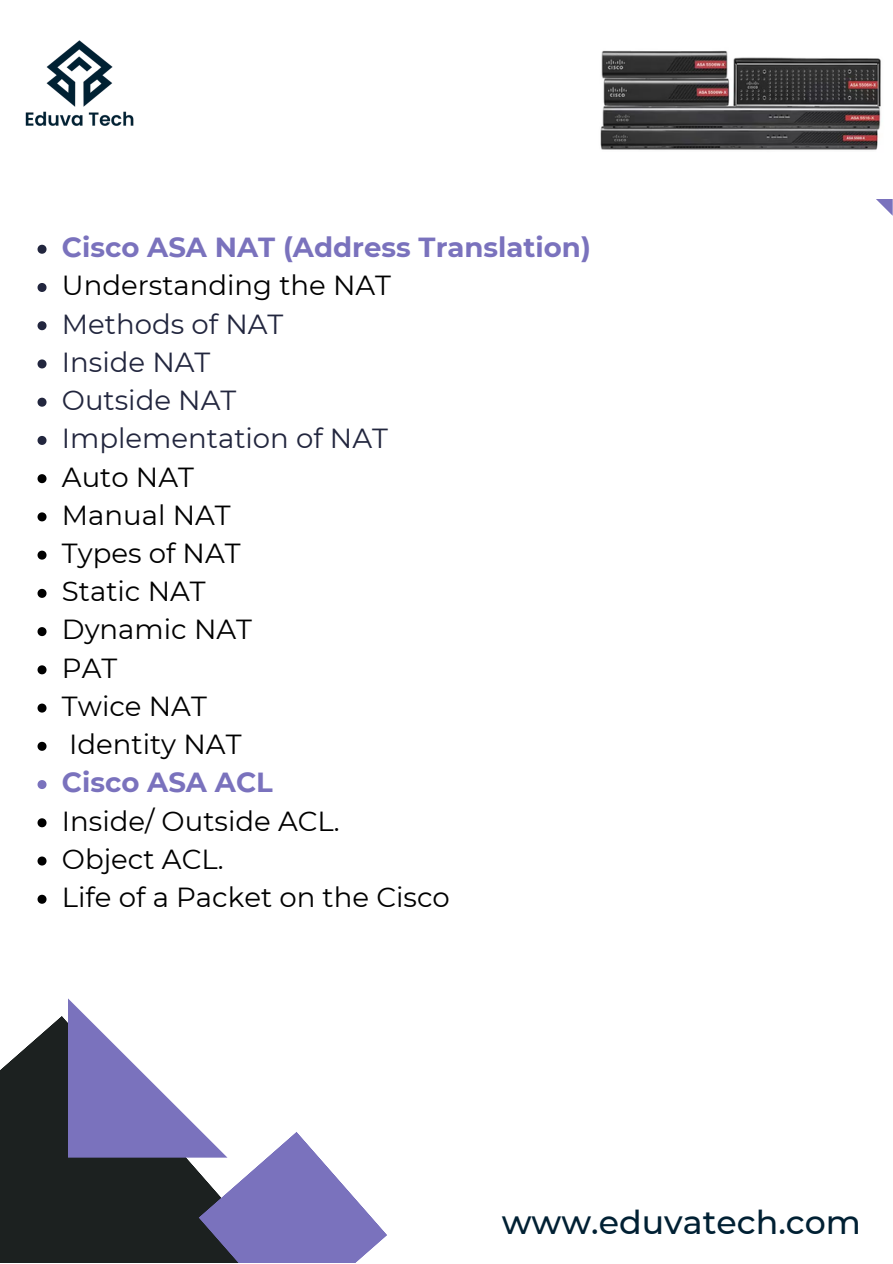
<style>
.page{position:relative;width:893px;height:1264px;background:#fff}
.page>*{position:absolute;margin:0;border:0;box-sizing:border-box;transform-origin:0 0}
.t1{font:500 33.15px "Montserrat";color:#002033}
.t2{font:27.6px "Montserrat";color:#000}
.t3{font:27.6px "Montserrat";color:#22263e}
.t4{font:700 27.6px "Montserrat";color:#7a72bd}
</style>
<div class="page">
<svg style="left:0;top:1016px;width:68px;height:246px;background:#343837"></svg>
<svg style="left:876px;top:199px;width:16px;height:16px"></svg>
<img style="left:600px;top:50px;width:281px;height:100px">
<svg style="left:68px;top:998px;width:319px;height:264px"></svg>
<img style="left:25px;top:40px;width:109px;height:86px">
<svg style="left:38px;top:245px;width:9px;height:9px"></svg>
<svg style="left:38px;top:283px;width:9px;height:9px"></svg>
<svg style="left:38px;top:321px;width:9px;height:9px"></svg>
<svg style="left:38px;top:359px;width:9px;height:9px"></svg>
<svg style="left:38px;top:397px;width:9px;height:9px"></svg>
<svg style="left:38px;top:436px;width:9px;height:9px"></svg>
<svg style="left:38px;top:474px;width:9px;height:9px"></svg>
<svg style="left:38px;top:512px;width:9px;height:9px"></svg>
<svg style="left:38px;top:550px;width:9px;height:9px"></svg>
<svg style="left:38px;top:589px;width:9px;height:9px"></svg>
<svg style="left:38px;top:627px;width:9px;height:9px"></svg>
<svg style="left:38px;top:665px;width:9px;height:9px"></svg>
<svg style="left:38px;top:703px;width:9px;height:9px"></svg>
<svg style="left:38px;top:741px;width:9px;height:9px"></svg>
<svg style="left:38px;top:780px;width:9px;height:9px"></svg>
<svg style="left:38px;top:818px;width:9px;height:9px"></svg>
<svg style="left:38px;top:856px;width:9px;height:9px"></svg>
<svg style="left:38px;top:894px;width:9px;height:9px"></svg>
<p class="t4" style="left:62px;top:230px;width:530px">Cisco ASA NAT (Address Translation)</p>
<p class="t2" style="left:62px;top:268px;width:331px">Understanding the NAT</p>
<p class="t3" style="left:62px;top:307px;width:223px">Methods of NAT</p>
<p class="t3" style="left:62px;top:345px;width:150px">Inside NAT</p>
<p class="t3" style="left:62px;top:383px;width:176px">Outside NAT</p>
<p class="t3" style="left:62px;top:421px;width:327px">Implementation of NAT</p>
<p class="t2" style="left:62px;top:460px;width:133px">Auto NAT</p>
<p class="t2" style="left:62px;top:498px;width:170px">Manual NAT</p>
<p class="t2" style="left:62px;top:536px;width:180px">Types of NAT</p>
<p class="t2" style="left:62px;top:574px;width:145px">Static NAT</p>
<p class="t2" style="left:62px;top:612px;width:191px">Dynamic NAT</p>
<p class="t2" style="left:62px;top:651px;width:57px">PAT</p>
<p class="t2" style="left:62px;top:689px;width:146px">Twice NAT</p>
<p class="t2" style="left:69px;top:727px;width:174px">Identity NAT</p>
<p class="t4" style="left:62px;top:765px;width:212px">Cisco ASA ACL</p>
<p class="t2" style="left:62px;top:804px;width:279px">Inside/ Outside ACL.</p>
<p class="t2" style="left:62px;top:842px;width:163px">Object ACL.</p>
<p class="t2" style="left:62px;top:880px;width:389px">Life of a Packet on the Cisco</p>
<p class="t1" style="left:501px;top:1201px;width:361px">www.eduvatech.com</p>
</div>
